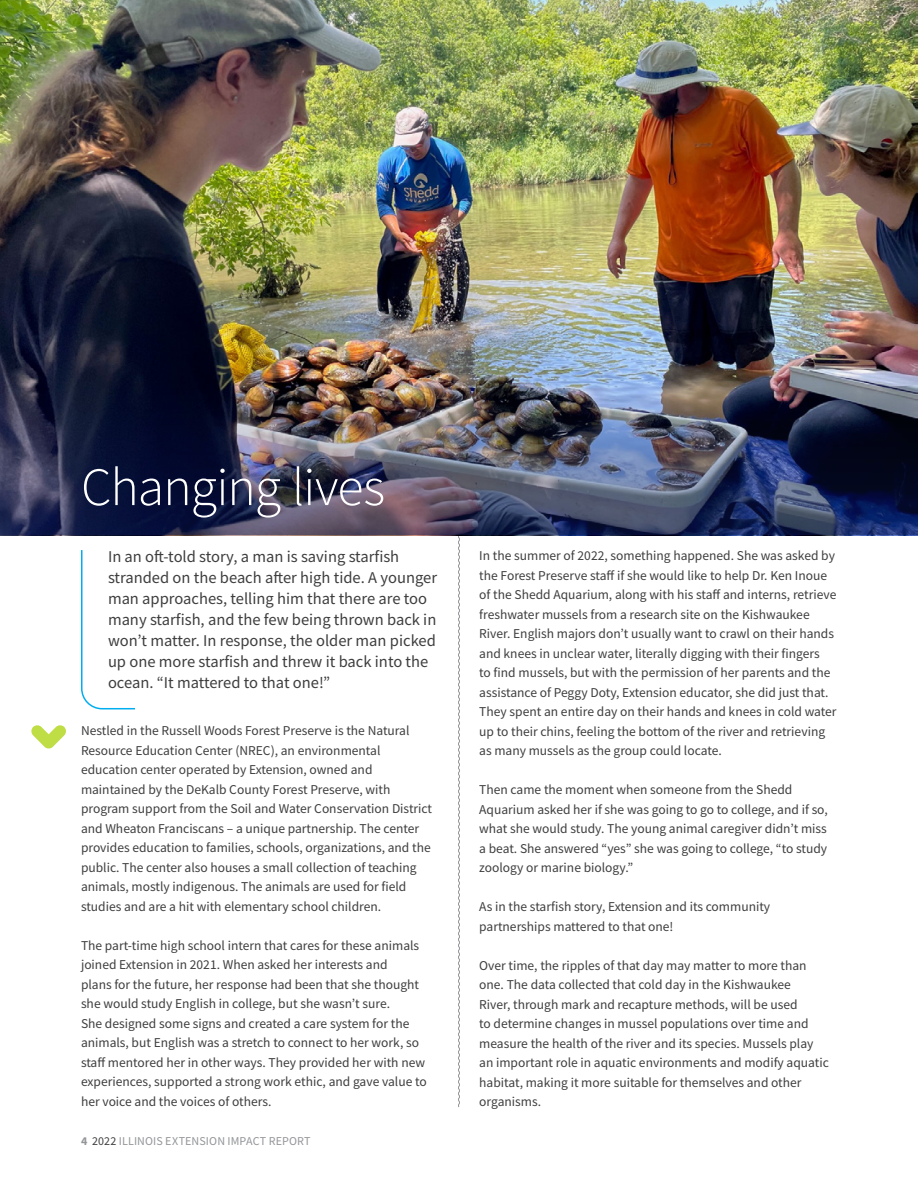
<style>
.page{position:relative;width:918px;height:1188px;background:#fff}
.page>*{position:absolute;margin:0;border:0;box-sizing:border-box;transform-origin:0 0}
.Large_Title{font:300 54px "Source Sans Pro";letter-spacing:-.02em;color:#fff}
.Callout{font:16.5px/21px "Source Sans Pro";color:#3e3e3f}
.t1{font:13.5px/19.5px "Source Sans Pro";color:#3e3e3f}
.t2{font:12px "Source Sans Pro";letter-spacing:.01em;color:#939598}
.s1{font-weight:700}
.s2{color:#3e3e3f}
</style>
<div class="page">
<svg style="left:458px;top:535px;width:2px;height:572px"></svg>
<img style="left:0;top:0;width:918px;height:257px">
<img style="left:0;top:257px;width:918px;height:278px">
<svg style="left:31px;top:725px;width:35px;height:24px"></svg>
<svg style="left:81px;top:550px;width:54px;height:160px"></svg>
<h1 class="Large_Title" style="left:81px;top:454px;width:306px">Changing lives</h1>
<p class="Callout" style="left:108px;top:546px;width:331px">In an oft-told story, a man is saving starfish stranded on the beach after high tide. A younger man approaches, telling him that there are too many starfish, and the few being thrown back in won’t matter. In response, the older man picked up one more starfish and threw it back into the ocean. “It mattered to that one!”</p>
<p class="t1" style="left:81px;top:721px;width:353px">Nestled in the Russell Woods Forest Preserve is the Natural Resource Education Center (NREC), an environmental education center operated by Extension, owned and maintained by the DeKalb County Forest Preserve, with program support from the Soil and Water Conservation District and Wheaton Franciscans – a unique partnership. The center provides education to families, schools, organizations, and the public. The center also houses a small collection of teaching animals, mostly indigenous. The animals are used for field studies and are a hit with elementary school children.</p>
<p class="t1" style="left:81px;top:936px;width:347px">The part-time high school intern that cares for these animals joined Extension in 2021. When asked her interests and<br>plans for the future, her response had been that she thought she would study English in college, but she wasn’t sure.<br>She designed some signs and created a care system for the animals, but English was a stretch to connect to her work, so staff mentored her in other ways. They provided her with new experiences, supported a strong work ethic, and gave value to her voice and the voices of others.</p>
<p class="t2" style="left:81px;top:1133px;width:231px"><span class="s1">4</span> <span class="s2">2022</span> ILLINOIS EXTENSION IMPACT REPORT</p>
<p class="t1" style="left:479px;top:546px;width:359px">In the summer of 2022, something happened. She was asked by the Forest Preserve staff if she would like to help Dr. Ken Inoue of the Shedd Aquarium, along with his staff and interns, retrieve freshwater mussels from a research site on the Kishwaukee River. English majors don’t usually want to crawl on their hands and knees in unclear water, literally digging with their fingers<br>to find mussels, but with the permission of her parents and the assistance of Peggy Doty, Extension educator, she did just that.<br>They spent an entire day on their hands and knees in cold water up to their chins, feeling the bottom of the river and retrieving as many mussels as the group could locate.</p>
<p class="t1" style="left:479px;top:780px;width:350px">Then came the moment when someone from the Shedd Aquarium asked her if she was going to go to college, and if so, what she would study. The young animal caregiver didn’t miss a beat. She answered “yes” she was going to college, “to study zoology or marine biology.”</p>
<p class="t1" style="left:479px;top:897px;width:293px">As in the starfish story, Extension and its community partnerships mattered to that one!</p>
<p class="t1" style="left:479px;top:955px;width:351px">Over time, the ripples of that day may matter to more than one. The data collected that cold day in the Kishwaukee<br>River, through mark and recapture methods, will be used<br>to determine changes in mussel populations over time and measure the health of the river and its species. Mussels play an important role in aquatic environments and modify aquatic habitat, making it more suitable for themselves and other organisms.</p>
</div>
